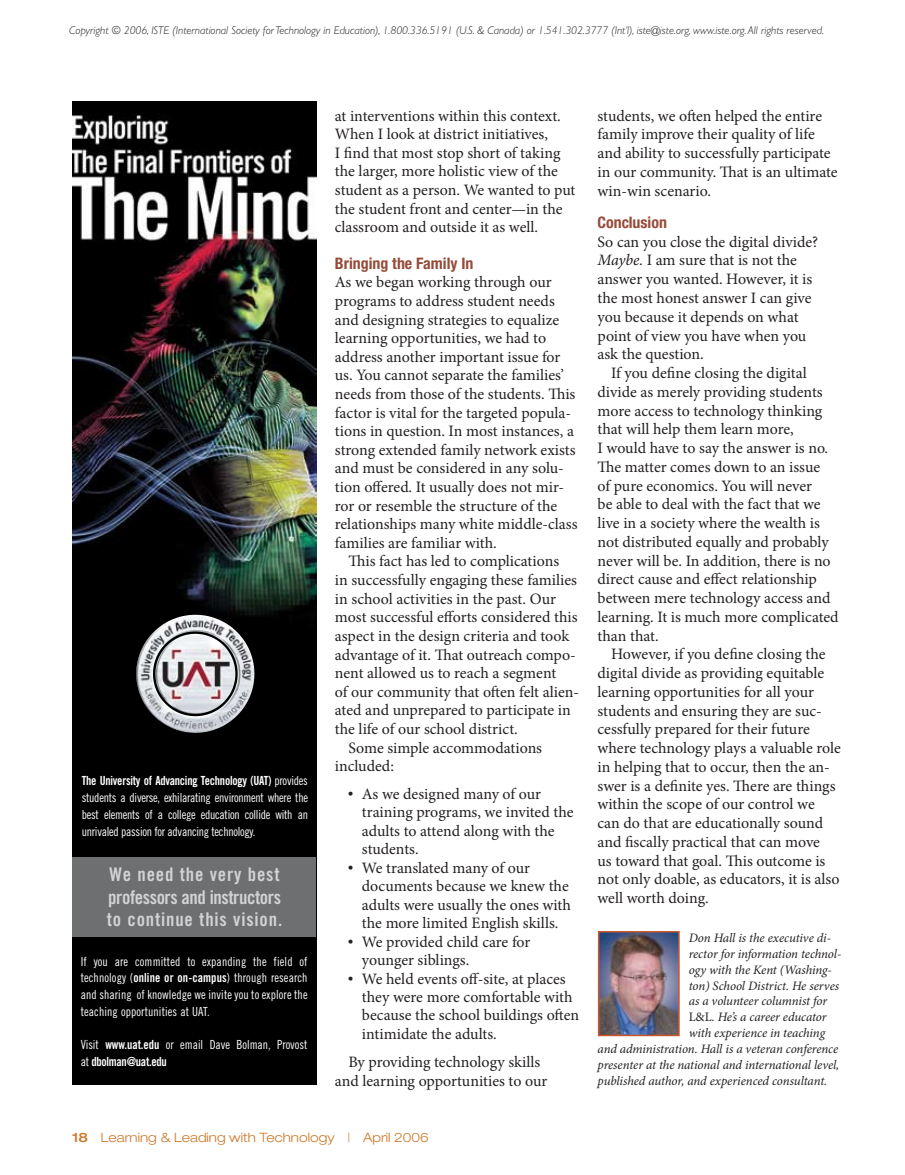
<style>
.page{position:relative;width:905px;height:1175px;background:#fff}
.page>*{position:absolute;margin:0;border:0;box-sizing:border-box;transform-origin:0 0}
.t1{font:18.9px/22.6px "Trade Gothic Bold Cond Twenty";letter-spacing:.045em;color:#d1d3d4}
.t2{font:15.9px/18.8px "Minion Pro";color:#231f20}
.t3{font:700 condensed 15.9px "Helvetica Neue LT Std";color:#964b3a}
.t4{font:italic 12.9px "Minion Pro";letter-spacing:-.01em;color:#231f20}
.t5{font:300 expanded 12.9px "Helvetica Neue LT Std";color:#cd7b2d}
.t6{font:12.6px/16.8px "Trade Gothic Cond Eighteen";letter-spacing:-.005em;color:#fff;text-align:justify;scale:.95 1}
.t7{font:12.6px "Trade Gothic Bold Cond Twenty";letter-spacing:-.02em;color:#fff;scale:.95 1}
.t8{font:italic 300 11.25px "Gill Sans Std";color:#231f20}
.s1{font-family:"Trade Gothic Cond Eighteen"}
.s2{font-family:"Trade Gothic Bold Cond Twenty"}
.s3{font-family:"Universal Std Newswith Comm Pi"}
.s4{font-weight:500}
.s5{font-style:italic}
.s6{font-style:normal}
</style>
<div class="page">
<img style="left:601px;top:934px;width:75px;height:99px">
<div style="left:598px;top:931px;width:81px;height:105px;border:2px solid #cb572c"></div>
<img style="left:73px;top:101px;width:243px;height:983px">
<div style="left:73px;top:857px;width:243px;height:79px;background:#6d6f71"></div>
<img style="left:193px;top:614px;width:36px;height:11px">
<p class="t8" style="left:69px;top:24px;width:756px">Copyright © 2006, ISTE (International Society for Technology in Education), 1.800.336.5191 (U.S. &amp; Canada) or 1.541.302.3777 (Int’l), iste@iste.org, www.iste.org. All rights reserved.</p>
<p class="t7" style="left:82px;top:773px;width:239px">The University of Advancing Technology (UAT) <span class="s1">provides</span></p>
<p class="t6" style="left:82px;top:789px;width:239px">students a diverse, exhilarating environment where the best elements of a college education collide with an unrivaled passion for advancing technology.</p>
<p class="t1" style="left:107px;top:862px;width:177px">We need the very best professors and instructors to continue this vision.</p>
<p class="t6" style="left:81px;top:952px;width:240px">If you are committed to expanding the field of technology (<span class="s2">online or on-campus</span>) through research and sharing of knowledge we invite you to explore the teaching opportunities at UAT.</p>
<p class="t6" style="left:81px;top:1036px;width:240px">Visit <span class="s2">www.uat.edu</span> or email Dave Bolman, Provost</p>
<p class="t7" style="left:81px;top:1053px;width:92px"><span class="s1">at</span> dbolman@uat.edu</p>
<p class="t2" style="left:335px;top:106px;width:242px">at interventions within this context.<br>When I look at district initiatives,<br>I find that most stop short of taking the larger, more holistic view of the student as a person. We wanted to put the student front and center-—in the classroom and outside it as well.</p>
<p class="t3" style="left:335px;top:253px;width:140px">Bringing the Family In</p>
<p class="t2" style="left:335px;top:273px;width:244px">As we began working through our programs to address student needs and designing strategies to equalize learning opportunities, we had to address another important issue for us. You cannot separate the families’ needs from those of the students. This factor is vital for the targeted popula&shy;tions in question. In most instances, a strong extended family network exists and must be considered in any solu&shy;tion offered. It usually does not mir&shy;ror or resemble the structure of the relationships many white middle-class families are familiar with.</p>
<p class="t2" style="left:348px;top:552px;width:212px">This fact has led to complications</p>
<p class="t2" style="left:335px;top:570px;width:244px">in successfully engaging these families</p>
<p class="t2" style="left:335px;top:589px;width:223px">in school activities in the past. Our</p>
<p class="t2" style="left:335px;top:608px;width:244px">most successful efforts considered this</p>
<p class="t2" style="left:335px;top:626px;width:236px">aspect in the design criteria and took</p>
<p class="t2" style="left:335px;top:645px;width:242px">advantage of it. That outreach compo-</p>
<p class="t2" style="left:335px;top:663px;width:223px">nent allowed us to reach a segment</p>
<p class="t2" style="left:335px;top:682px;width:246px">of our community that often felt alien-</p>
<p class="t2" style="left:335px;top:701px;width:237px">ated and unprepared to participate in</p>
<p class="t2" style="left:335px;top:719px;width:184px">the life of our school district.</p>
<p class="t2" style="left:348px;top:738px;width:195px">Some simple accommodations</p>
<p class="t2" style="left:335px;top:757px;width:61px">included:</p>
<p class="t2" style="left:362px;top:784px;width:213px;text-indent:-14px"><span class="s3">•</span> As we designed many of our training programs, we invited the adults to attend along with the students.</p>
<p class="t2" style="left:362px;top:858px;width:210px;text-indent:-14px"><span class="s3">•</span> We translated many of our documents because we knew the adults were usually the ones with the more limited English skills.</p>
<p class="t2" style="left:362px;top:932px;width:170px;text-indent:-14px"><span class="s3">•</span> We provided child care for younger siblings.</p>
<p class="t2" style="left:362px;top:969px;width:219px;text-indent:-14px"><span class="s3">•</span> We held events off-site, at places they were more comfortable with because the school buildings often intimidate the adults.</p>
<p class="t2" style="left:335px;top:1052px;width:214px;text-align:center">By providing technology skills and learning opportunities to our</p>
<p class="t5" style="left:72px;top:1129px;width:358px"><span class="s4">18</span> Learning &amp; Leading with Technology | April 2006</p>
<p class="t2" style="left:597px;top:106px;width:241px">students, we often helped the entire family improve their quality of life and ability to successfully participate in our community. That is an ultimate win-win scenario.</p>
<p class="t3" style="left:597px;top:213px;width:71px">Conclusion</p>
<p class="t2" style="left:597px;top:232px;width:222px">So can you close the digital divide?<br><span class="s5">Maybe.</span> I am sure that is not the answer you wanted. However, it is the most honest answer I can give you because it depends on what point of view you have when you ask the question.</p>
<p class="t2" style="left:597px;top:363px;width:243px;text-indent:14px">If you define closing the digital divide as merely providing students more access to technology thinking that will help them learn more,<br>I would have to say the answer is no.<br>The matter comes down to an issue<br>of pure economics. You will never<br>be able to deal with the fact that we live in a society where the wealth is not distributed equally and probably never will be. In addition, there is no direct cause and effect relationship between mere technology access and learning. It is much more complicated than that.</p>
<p class="t2" style="left:597px;top:645px;width:245px;text-indent:14px">However, if you define closing the digital divide as providing equitable learning opportunities for all your students and ensuring they are suc&shy;cessfully prepared for their future where technology plays a valuable role in helping that to occur, then the an&shy;swer is a definite yes. There are things within the scope of our control we can do that are educationally sound and fiscally practical that can move<br>us toward that goal. This outcome is not only doable, as educators, it is also well worth doing.</p>
<p class="t4" style="left:688px;top:928px;width:144px">Don Hall is the executive di-</p>
<p class="t4" style="left:688px;top:944px;width:154px">rector for information technol-</p>
<p class="t4" style="left:688px;top:960px;width:145px">ogy with the Kent (Washing-</p>
<p class="t4" style="left:688px;top:976px;width:152px">ton) School District. He serves</p>
<p class="t4" style="left:688px;top:992px;width:140px">as a volunteer columnist for</p>
<p class="t4" style="left:688px;top:1008px;width:139px"><span class="s6">L&amp;L</span>. He’s a career educator</p>
<p class="t4" style="left:688px;top:1024px;width:138px">with experience in teaching</p>
<p class="t4" style="left:597px;top:1040px;width:242px">and administration. Hall is a veteran conference</p>
<p class="t4" style="left:597px;top:1056px;width:243px">presenter at the national and international level,</p>
<p class="t4" style="left:597px;top:1072px;width:231px">published author, and experienced consultant.</p>
</div>
